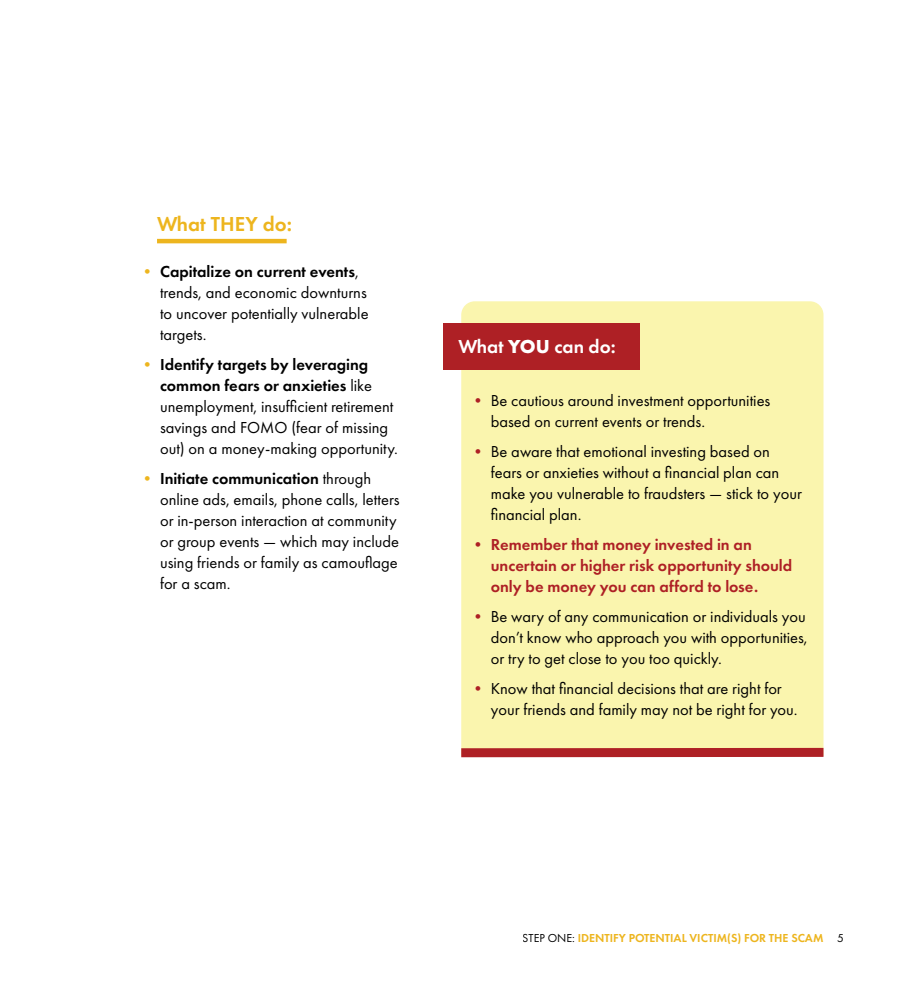
<style>
.page{position:relative;width:918px;height:999px;background:#fff}
.page>*{position:absolute;margin:0;border:0;box-sizing:border-box;transform-origin:0 0}
.t1{font:600 21px "Futura PT";color:#edb51e}
.t2{font:600 19.5px "Futura PT";color:#fff}
.t3{font:16.5px/21px "Futura PT";color:#000}
.t4{font:600 16.5px/21px "Futura PT";color:#ae2025}
.t5{font:600 12px "Futura PT";color:#edb51e}
.s1{color:#edb51e}
.s2{font-weight:600}
.s3{font-weight:700}
.s4{color:#ae2025}
.s5{font-weight:400;color:#000}
</style>
<div class="page">
<div style="left:461px;top:301px;width:363px;height:447px;background:#faf5ae"></div>
<div style="left:443px;top:323px;width:197px;height:47px;background:#ae2025"></div>
<div style="left:461px;top:748px;width:363px;height:9px;background:#ae2025"></div>
<hr style="left:157px;top:239px;width:130px;height:4px;background:#edb51e">
<p class="t1" style="left:157px;top:216px;width:137px">What THEY do:</p>
<p class="t3" style="left:160px;top:262px;width:210px;text-indent:-21px"><span class="s1">•</span> <span class="s2">Capitalize on current events</span>, trends, and economic downturns to uncover potentially vulnerable targets.</p>
<p class="t3" style="left:160px;top:355px;width:239px;text-indent:-21px"><span class="s1">•</span> <span class="s2">Identify targets by leveraging common fears or anxieties</span> like unemployment, insufficient retirement savings and FOMO (fear of missing out) on a money-making opportunity.</p>
<p class="t3" style="left:160px;top:469px;width:241px;text-indent:-21px"><span class="s1">•</span> <span class="s2">Initiate communication</span> through online ads, emails, phone calls, letters or in-person interaction at community or group events — which may include using friends or family as camouflage for a scam.</p>
<p class="t2" style="left:458px;top:338px;width:159px">What <span class="s3">YOU</span> can do:</p>
<p class="t3" style="left:491px;top:391px;width:281px;text-indent:-21px"><span class="s4">•</span> Be cautious around investment opportunities based on current events or trends.</p>
<p class="t3" style="left:491px;top:442px;width:313px;text-indent:-21px"><span class="s4">•</span> Be aware that emotional investing based on fears or anxieties without a financial plan can make you vulnerable to fraudsters — stick to your financial plan.</p>
<p class="t4" style="left:491px;top:535px;width:303px;text-indent:-21px">• Remember that money invested in an uncertain or higher risk opportunity should only be money you can afford to lose.</p>
<p class="t3" style="left:491px;top:607px;width:318px;text-align:justify;text-indent:-21px"><span class="s4">•</span> Be wary of any communication or individuals you don’t know who approach you with opportunities, or try to get close to you too quickly.</p>
<p class="t3" style="left:491px;top:679px;width:308px;text-indent:-21px"><span class="s4">•</span> Know that financial decisions that are right for your friends and family may not be right for you.</p>
<p class="t5" style="left:523px;top:933px;width:322px"><span class="s5">STEP ONE:</span> IDENTIFY POTENTIAL VICTIM(S) FOR THE SCAM <span class="s5">5</span></p>
</div>
